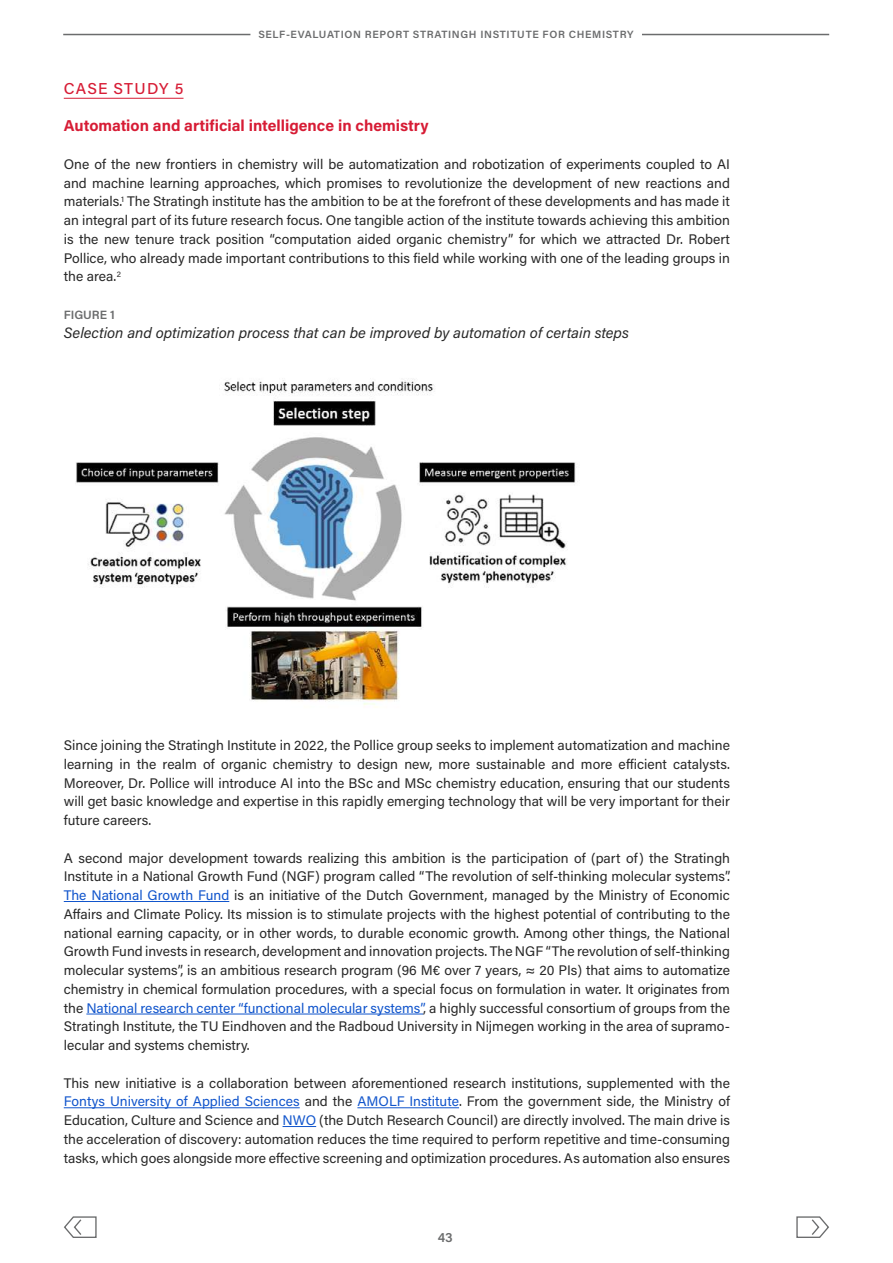
<style>
.page{position:relative;width:893px;height:1263px;background:#fff}
.page>*{position:absolute;margin:0;border:0;box-sizing:border-box;transform-origin:0 0}
.t1{font:700 15.75px "Acumin Pro";color:#d71c35}
.t2{font:500 15.75px "Acumin Pro";letter-spacing:.065em;color:#d71c35}
.t3{font:italic 15px "Acumin Pro";color:#282828}
.t4{font:13.8px/18.8px "Acumin Pro";color:#282828;text-align:justify}
.t5{font:600 13.5px "Acumin Pro";color:#6b6c6d}
.t6{font:600 12px "Acumin Pro";letter-spacing:.005em;color:#6b6c6d}
.t7{font:600 10.5px "Acumin Pro";letter-spacing:.06em;color:#6b6c6d}
.s1{color:#15c}
</style>
<div class="page">
<hr style="left:63px;top:34px;width:187px;height:1px;background:#6b6c6d">
<hr style="left:642px;top:34px;width:187px;height:1px;background:#6b6c6d">
<svg style="left:64px;top:1216px;width:33px;height:22px"></svg>
<svg style="left:796px;top:1216px;width:33px;height:22px"></svg>
<hr style="left:64px;top:98px;width:119px;height:1px;background:#d71c35">
<hr style="left:64px;top:901px;width:165px;height:1px;background:#15c">
<hr style="left:86px;top:1014px;width:337px;height:1px;background:#15c">
<hr style="left:64px;top:1107px;width:236px;height:1px;background:#15c">
<hr style="left:357px;top:1107px;width:102px;height:1px;background:#15c">
<hr style="left:283px;top:1126px;width:33px;height:1px;background:#15c">
<img style="left:75px;top:379px;width:503px;height:329px">
<p class="t7" style="left:258px;top:26px;width:377px">SELF-EVALUATION REPORT STRATINGH INSTITUTE FOR CHEMISTRY</p>
<p class="t2" style="left:64px;top:77px;width:121px">CASE STUDY 5</p>
<p class="t1" style="left:64px;top:115px;width:366px">Automation and artificial intelligence in chemistry</p>
<p class="t4" style="left:64px;top:154px;width:668px">One of the new frontiers in chemistry will be automatization and robotization of experiments coupled to AI and machine learning approaches, which promises to revolutionize the development of new reactions and materials.<sup>1</sup> The Stratingh institute has the ambition to be at the forefront of these developments and has made it an integral part of its future research focus. One tangible action of the institute towards achieving this ambition is the new tenure track position “computation aided organic chemistry” for which we attracted Dr. Robert Pollice, who already made important contributions to this field while working with one of the leading groups in the area.<sup>2</sup></p>
<p class="t6" style="left:64px;top:306px;width:53px">FIGURE 1</p>
<p class="t3" style="left:64px;top:322px;width:567px">Selection and optimization process that can be improved by automation of certain steps</p>
<p class="t4" style="left:64px;top:735px;width:668px">Since joining the Stratingh Institute in 2022, the Pollice group seeks to implement automatization and machine learning in the realm of organic chemistry to design new, more sustainable and more efficient catalysts.<br>Moreover, Dr. Pollice will introduce AI into the BSc and MSc chemistry education, ensuring that our students will get basic knowledge and expertise in this rapidly emerging technology that will be very important for their future careers.</p>
<p class="t4" style="left:64px;top:848px;width:668px">A second major development towards realizing this ambition is the participation of (part of) the Stratingh Institute in a National Growth Fund (NGF) program called “The revolution of self-thinking molecular systems”.<br><span class="s1">The National Growth Fund</span> is an initiative of the Dutch Government, managed by the Ministry of Economic Affairs and Climate Policy. Its mission is to stimulate projects with the highest potential of contributing to the national earning capacity, or in other words, to durable economic growth. Among other things, the National Growth Fund invests in research, development and innovation projects. The NGF “The revolution of self-thinking molecular systems”, is an ambitious research program (96 M€ over 7 years, ≈ 20 PIs) that aims to automatize chemistry in chemical formulation procedures, with a special focus on formulation in water. It originates from the <span class="s1">National research center “functional molecular systems”</span>, a highly successful consortium of groups from the Stratingh Institute, the TU Eindhoven and the Radboud University in Nijmegen working in the area of supramo&shy;lecular and systems chemistry.</p>
<p class="t4" style="left:64px;top:1073px;width:668px">This new initiative is a collaboration between aforementioned research institutions, supplemented with the <span class="s1">Fontys University of Applied Sciences</span> and the <span class="s1">AMOLF Institute</span>. From the government side, the Ministry of Education, Culture and Science and <span class="s1">NWO</span> (the Dutch Research Council) are directly involved. The main drive is the acceleration of discovery: automation reduces the time required to perform repetitive and time-consuming tasks, which goes alongside more effective screening and optimization procedures. As automation also ensures</p>
<p class="t5" style="left:438px;top:1228px;width:17px">43</p>
</div>
